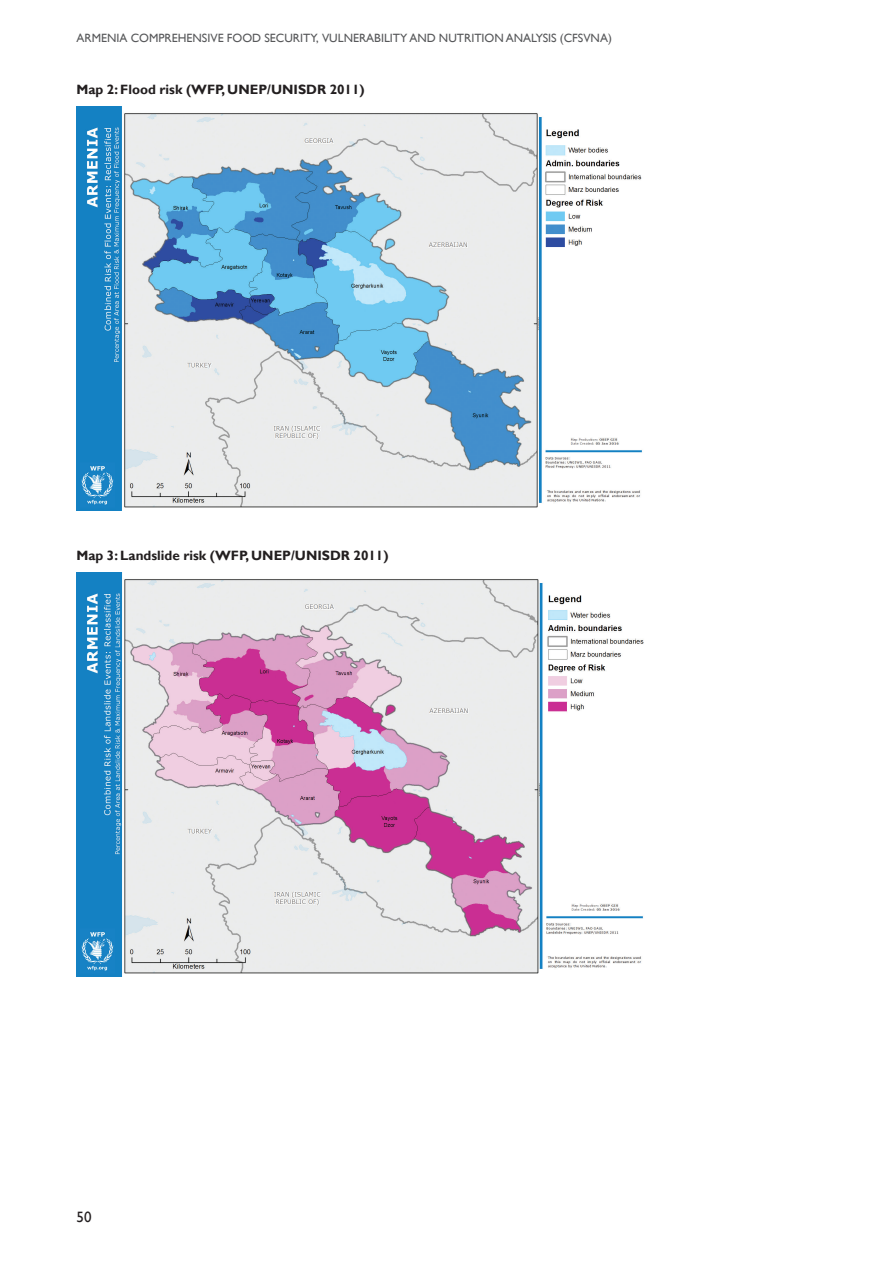
<style>
.page{position:relative;width:893px;height:1263px;background:#fff}
.page>*{position:absolute;margin:0;border:0;box-sizing:border-box;transform-origin:0 0}
.t1{font:15px "Gill Sans";color:#231f20}
.Vernagir_map{font:700 13.5px "Gill Sans";color:#231f20}
.t2{font:12px "Gill Sans";color:#57585a}
</style>
<div class="page">
<img style="left:77px;top:106px;width:565px;height:404px">
<img style="left:77px;top:572px;width:567px;height:404px">
<p class="t2" style="left:77px;top:31px;width:537px">ARMENIA COMPREHENSIVE FOOD SECURITY, VULNERABILITY AND NUTRITION ANALYSIS (CFSVNA)</p>
<p class="Vernagir_map" style="left:77px;top:82px;width:290px">Map 2: Flood risk (WFP, UNEP/UNISDR 2011)</p>
<p class="Vernagir_map" style="left:77px;top:548px;width:314px">Map 3: Landslide risk (WFP, UNEP/UNISDR 2011)</p>
<p class="t1" style="left:77px;top:1208px;width:16px">50</p>
</div>
